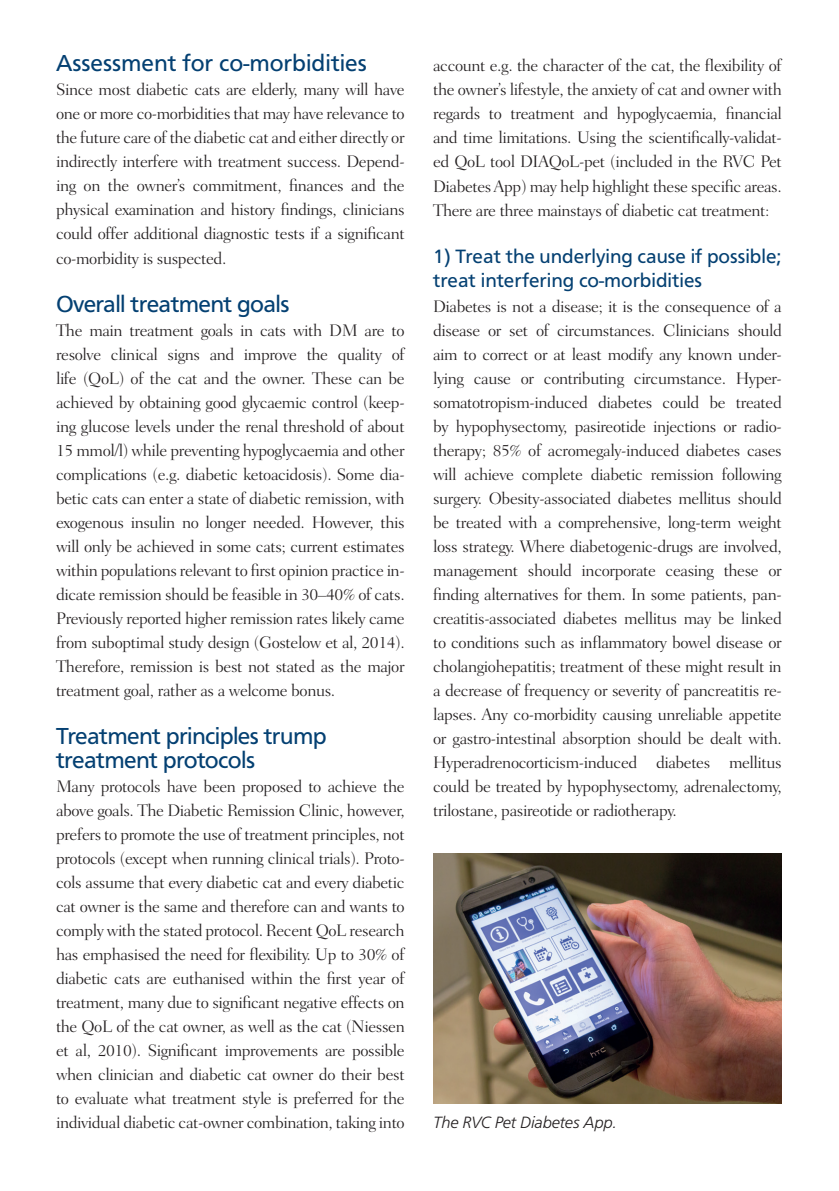
<style>
.page{position:relative;width:839px;height:1191px;background:#fff}
.page>*{position:absolute;margin:0;border:0;box-sizing:border-box;transform-origin:0 0}
.t1{font:24px/24px "Frutus T";letter-spacing:-.025em;color:#044072}
.t2{font:24px "Frutus T";color:#044072}
.t3{font:20px/24px "Frutus T";color:#044072}
.t4{font:300 17px/24px "Fairfield LT Std";letter-spacing:-.025em;color:#231f20;text-align:justify}
.t5{font:italic 300 17px "Frutus T";letter-spacing:-.01em;color:#231f20}
</style>
<div class="page">
<img style="left:433px;top:853px;width:349px;height:250px">
<h1 class="t2" style="left:56px;top:49px;width:312px">Assessment for co-morbidities</h1>
<p class="t4" style="left:56px;top:78px;width:350px">Since most diabetic cats are elderly, many will have one or more co-morbidities that may have relevance to the future care of the diabetic cat and either directly or indirectly interfere with treatment success. Depend&shy;ing on the owner’s commitment, finances and the physical examination and history findings, clinicians could offer additional diagnostic tests if a significant co-morbidity is suspected.</p>
<h1 class="t1" style="left:56px;top:291px;width:235px">Overall treatment goals</h1>
<p class="t4" style="left:56px;top:318px;width:350px">The main treatment goals in cats with DM are to resolve clinical signs and improve the quality of life (QoL) of the cat and the owner. These can be achieved by obtaining good glycaemic control (keep&shy;ing glucose levels under the renal threshold of about 15 mmol/l) while preventing hypoglycaemia and other complications (e.g. diabetic ketoacidosis). Some dia&shy;betic cats can enter a state of diabetic remission, with exogenous insulin no longer needed. However, this will only be achieved in some cats; current estimates within populations relevant to first opinion practice in&shy;dicate remission should be feasible in 30–40% of cats.<br>Previously reported higher remission rates likely came from suboptimal study design (Gostelow et al, 2014).<br>Therefore, remission is best not stated as the major treatment goal, rather as a welcome bonus.</p>
<h1 class="t1" style="left:56px;top:723px;width:272px">Treatment principles trump treatment protocols</h1>
<p class="t4" style="left:56px;top:774px;width:350px">Many protocols have been proposed to achieve the above goals. The Diabetic Remission Clinic, however, prefers to promote the use of treatment principles, not protocols (except when running clinical trials). Proto&shy;cols assume that every diabetic cat and every diabetic cat owner is the same and therefore can and wants to comply with the stated protocol. Recent QoL research has emphasised the need for flexibility. Up to 30% of diabetic cats are euthanised within the first year of treatment, many due to significant negative effects on the QoL of the cat owner, as well as the cat (Niessen et al, 2010). Significant improvements are possible when clinician and diabetic cat owner do their best to evaluate what treatment style is preferred for the individual diabetic cat-owner combination, taking into</p>
<p class="t4" style="left:433px;top:54px;width:350px">account e.g. the character of the cat, the flexibility of the owner’s lifestyle, the anxiety of cat and owner with regards to treatment and hypoglycaemia, financial and time limitations. Using the scientifically-validat&shy;ed QoL tool DIAQoL-pet (included in the RVC Pet Diabetes App) may help highlight these specific areas.<br>There are three mainstays of diabetic cat treatment:</p>
<p class="t3" style="left:433px;top:244px;width:350px">1) Treat the underlying cause if possible; treat interfering co-morbidities</p>
<p class="t4" style="left:433px;top:294px;width:350px">Diabetes is not a disease; it is the consequence of a disease or set of circumstances. Clinicians should aim to correct or at least modify any known under&shy;lying cause or contributing circumstance. Hyper&shy;somatotropism-induced diabetes could be treated by hypophysectomy, pasireotide injections or radio&shy;therapy; 85% of acromegaly-induced diabetes cases will achieve complete diabetic remission following surgery. Obesity-associated diabetes mellitus should be treated with a comprehensive, long-term weight loss strategy. Where diabetogenic-drugs are involved, management should incorporate ceasing these or finding alternatives for them. In some patients, pan&shy;creatitis-associated diabetes mellitus may be linked to conditions such as inflammatory bowel disease or cholangiohepatitis; treatment of these might result in a decrease of frequency or severity of pancreatitis re&shy;lapses. Any co-morbidity causing unreliable appetite or gastro-intestinal absorption should be dealt with.<br>Hyperadrenocorticism-induced diabetes mellitus could be treated by hypophysectomy, adrenalectomy, trilostane, pasireotide or radiotherapy.</p>
<p class="t5" style="left:433px;top:1112px;width:185px">The RVC Pet Diabetes App.</p>
</div>
